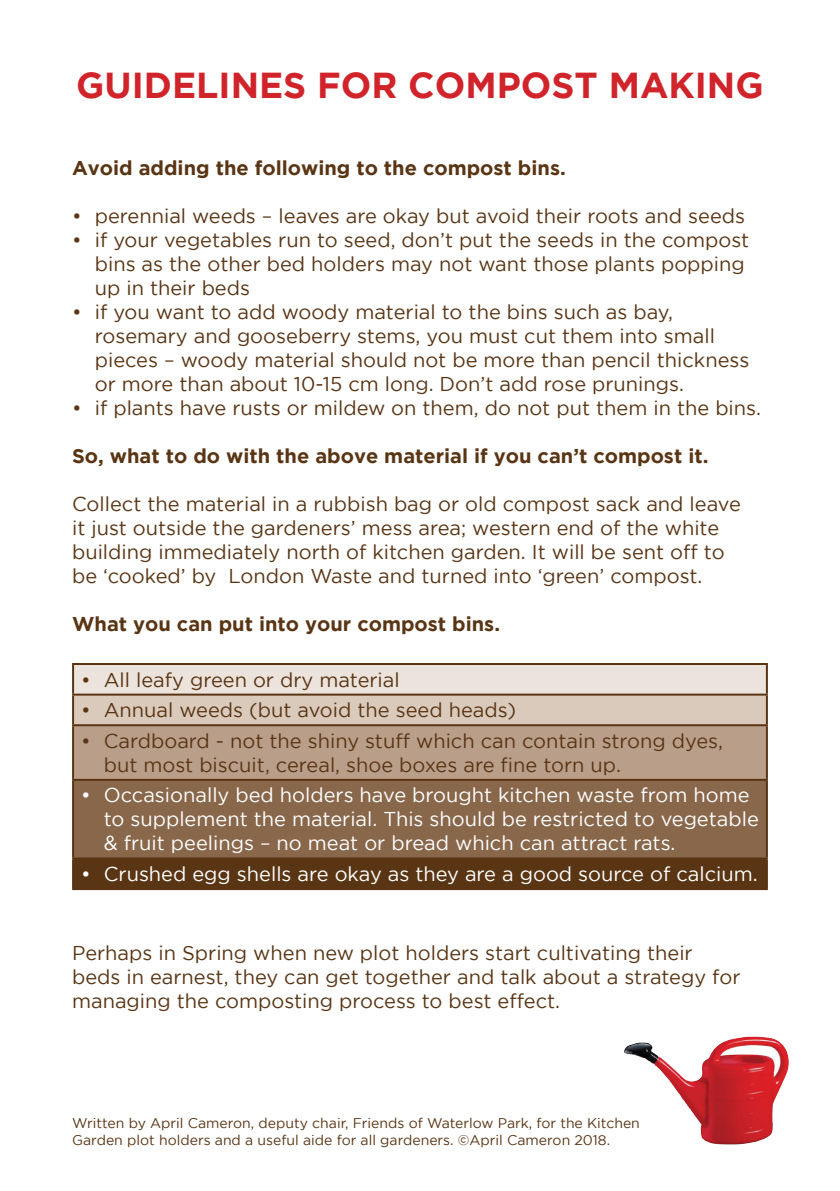
<style>
.page{position:relative;width:840px;height:1191px;background:#fff}
.page>*{position:absolute;margin:0;border:0;box-sizing:border-box;transform-origin:0 0}
.t1{font:700 36px "Gotham";color:#d1232a}
.t2{font:20px/24px "Gotham";color:#5a3514}
.t3{font:20px/24px "Gotham";color:#fff}
.t4{font:700 20px "Gotham";color:#5a3514}
.t5{font:14px/16.8px "Gotham";color:#5a3514}
</style>
<div class="page">
<div style="left:73px;top:664px;width:693px;height:30px;background:#ebe3dc"></div>
<div style="left:73px;top:694px;width:693px;height:31px;background:#dacabc"></div>
<div style="left:73px;top:725px;width:693px;height:55px;background:#b99f8a"></div>
<div style="left:73px;top:780px;width:693px;height:78px;background:#89674b"></div>
<div style="left:73px;top:858px;width:693px;height:31px;background:#5a3514"></div>
<hr style="left:72px;top:663px;width:695px;height:2px;background:#5a3514">
<hr style="left:72px;top:665px;width:2px;height:28px;background:#5a3514">
<hr style="left:765px;top:665px;width:2px;height:28px;background:#5a3514">
<hr style="left:72px;top:693px;width:695px;height:2px;background:#5a3514">
<hr style="left:72px;top:695px;width:2px;height:29px;background:#5a3514">
<hr style="left:765px;top:695px;width:2px;height:29px;background:#5a3514">
<hr style="left:72px;top:724px;width:695px;height:2px;background:#5a3514">
<hr style="left:72px;top:726px;width:2px;height:53px;background:#5a3514">
<hr style="left:765px;top:726px;width:2px;height:53px;background:#5a3514">
<hr style="left:72px;top:779px;width:695px;height:2px;background:#5a3514">
<hr style="left:72px;top:781px;width:2px;height:76px;background:#5a3514">
<hr style="left:765px;top:781px;width:2px;height:76px;background:#5a3514">
<hr style="left:72px;top:857px;width:695px;height:2px;background:#5a3514">
<hr style="left:72px;top:859px;width:2px;height:29px;background:#5a3514">
<hr style="left:765px;top:859px;width:2px;height:29px;background:#5a3514">
<hr style="left:72px;top:888px;width:695px;height:2px;background:#5a3514">
<img style="left:624px;top:1036px;width:164px;height:108px">
<p class="t1" style="left:76px;top:65px;width:688px">GUIDELINES FOR COMPOST MAKING</p>
<p class="t4" style="left:72px;top:156px;width:495px">Avoid adding the following to the compost bins.</p>
<p class="t2" style="left:72px;top:203px;width:674px">• perennial weeds – leaves are okay but avoid their roots and seeds</p>
<p class="t2" style="left:95px;top:227px;width:655px;text-indent:-23px">• if your vegetables run to seed, don’t put the seeds in the compost bins as the other bed holders may not want those plants popping up in their beds</p>
<p class="t2" style="left:95px;top:299px;width:655px;text-indent:-23px">• if you want to add woody material to the bins such as bay, rosemary and gooseberry stems, you must cut them into small pieces – woody material should not be more than pencil thickness or more than about 10-15 cm long. Don’t add rose prunings.</p>
<p class="t2" style="left:72px;top:395px;width:690px">• if plants have rusts or mildew on them, do not put them in the bins.</p>
<p class="t4" style="left:72px;top:444px;width:637px">So, what to do with the above material if you can’t compost it.</p>
<p class="t2" style="left:72px;top:491px;width:670px">Collect the material in a rubbish bag or old compost sack and leave it just outside the gardeners’ mess area; western end of the white building immediately north of kitchen garden. It will be sent off to be ‘cooked’ by London Waste and turned into ‘green’ compost.</p>
<p class="t4" style="left:72px;top:612px;width:429px">What you can put into your compost bins.</p>
<p class="t2" style="left:81px;top:667px;width:320px">• All leafy green or dry material</p>
<p class="t2" style="left:81px;top:698px;width:436px">• Annual weeds (but avoid the seed heads)</p>
<p class="t2" style="left:104px;top:728px;width:620px;text-indent:-23px">• Cardboard - not the shiny stuff which can contain strong dyes, but most biscuit, cereal, shoe boxes are fine torn up.</p>
<p class="t3" style="left:104px;top:783px;width:656px;text-indent:-23px">• Occasionally bed holders have brought kitchen waste from home to supplement the material. This should be restricted to vegetable &amp; fruit peelings – no meat or bread which can attract rats.</p>
<p class="t3" style="left:81px;top:861px;width:677px">• Crushed egg shells are okay as they are a good source of calcium.</p>
<p class="t2" style="left:72px;top:941px;width:669px">Perhaps in Spring when new plot holders start cultivating their beds in earnest, they can get together and talk about a strategy for managing the composting process to best effect.</p>
<p class="t5" style="left:72px;top:1114px;width:569px">Written by April Cameron, deputy chair, Friends of Waterlow Park, for the Kitchen<br>Garden plot holders and a useful aide for all gardeners. ©April Cameron 2018.</p>
</div>
